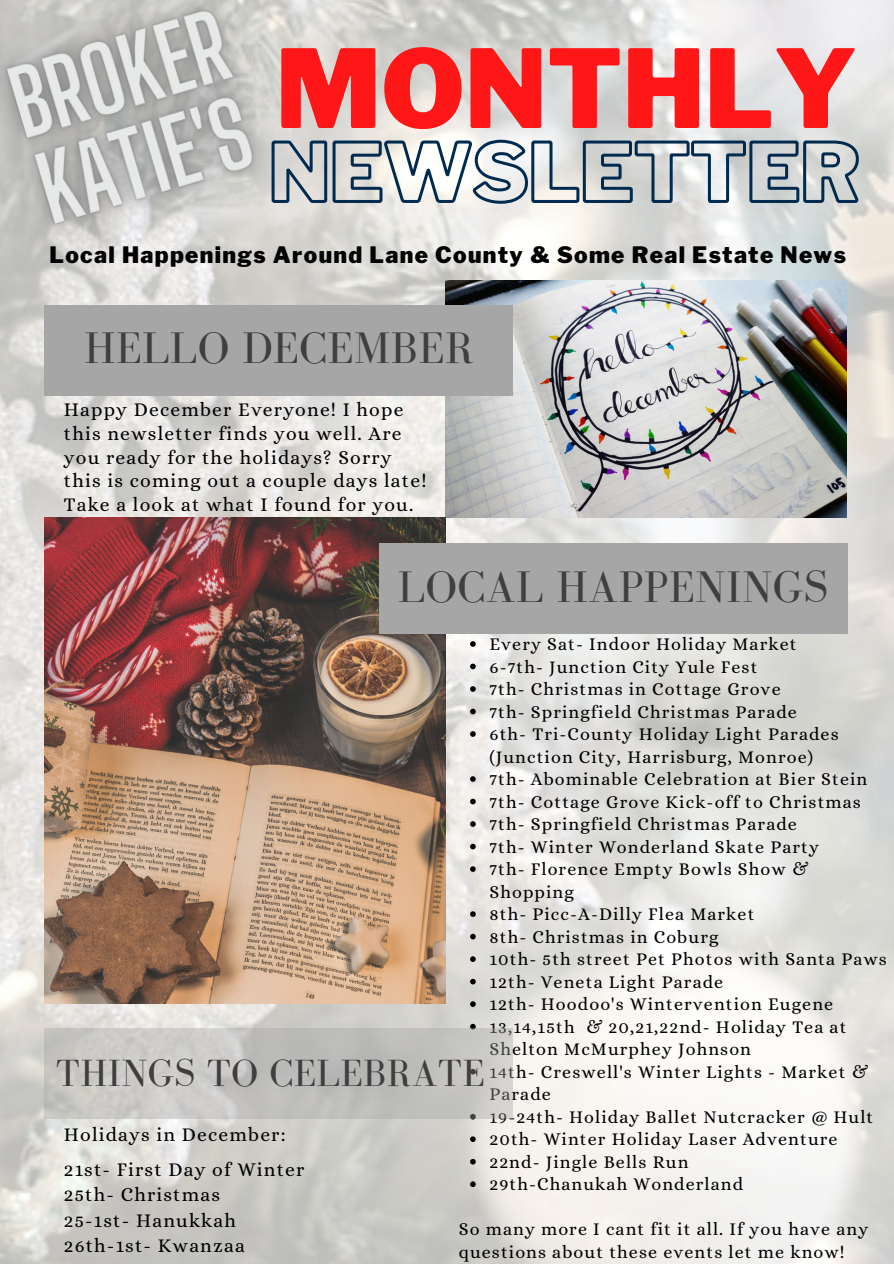
<style>
.page{position:relative;width:894px;height:1264px;background:#fff}
.page>*{position:absolute;margin:0;border:0;box-sizing:border-box;transform-origin:0 0}
.t1{font:900 107.55px "Libre Franklin";color:#ff1616}
.t2{font:45.45px "Bodoni FLF";letter-spacing:.01em;color:#403e3e}
.t3{font:39px "Bodoni FLF";letter-spacing:.01em;color:#403e3e}
.t4{font:900 22.5px "Libre Franklin";letter-spacing:.06em;color:#000}
.t5{font:19.5px/23.7px "Alice";letter-spacing:.06em;color:#000}
.t6{font:18px/22.5px "Alice";letter-spacing:.06em;color:#000}
</style>
<div class="page">
<img style="left:0;top:0;width:893px;height:1263px">
<img style="left:445px;top:280px;width:401px;height:237px">
<img style="left:45px;top:517px;width:400px;height:486px">
<div style="left:45px;top:305px;width:468px;height:90px;background:#a6a6a6"></div>
<div style="left:379px;top:543px;width:468px;height:90px;background:#a6a6a6"></div>
<img style="left:0;top:0;width:402px;height:379px">
<svg style="left:270px;top:138px;width:590px;height:67px"></svg>
<svg style="left:470px;top:641px;width:5px;height:5px"></svg>
<svg style="left:470px;top:663px;width:5px;height:6px"></svg>
<svg style="left:470px;top:686px;width:5px;height:5px"></svg>
<svg style="left:470px;top:708px;width:5px;height:6px"></svg>
<svg style="left:470px;top:731px;width:5px;height:5px"></svg>
<svg style="left:470px;top:776px;width:5px;height:5px"></svg>
<svg style="left:470px;top:798px;width:5px;height:6px"></svg>
<svg style="left:470px;top:821px;width:5px;height:5px"></svg>
<svg style="left:470px;top:843px;width:5px;height:6px"></svg>
<svg style="left:470px;top:866px;width:5px;height:5px"></svg>
<svg style="left:470px;top:911px;width:5px;height:5px"></svg>
<svg style="left:470px;top:933px;width:5px;height:6px"></svg>
<svg style="left:470px;top:956px;width:5px;height:5px"></svg>
<svg style="left:470px;top:978px;width:5px;height:6px"></svg>
<svg style="left:470px;top:1001px;width:5px;height:5px"></svg>
<svg style="left:470px;top:1023px;width:5px;height:5px"></svg>
<svg style="left:470px;top:1136px;width:5px;height:5px"></svg>
<svg style="left:470px;top:1158px;width:5px;height:6px"></svg>
<svg style="left:470px;top:1181px;width:5px;height:5px"></svg>
<svg style="left:45px;top:1028px;width:468px;height:90px;fill:#c4c2bf"></svg>
<p class="t1" style="left:276px;top:24px;width:582px">MONTHLY</p>
<h1 class="t4" style="left:50px;top:241px;width:797px">Local Happenings Around Lane County &amp; Some Real Estate News</h1>
<h5 class="t2" style="left:84px;top:323px;width:391px">HELLO DECEMBER</h5>
<h6 class="t5" style="left:64px;top:398px;width:364px">Happy December Everyone! I hope this newsletter finds you well. Are you ready for the holidays? Sorry this is coming out a couple days late!<br>Take a look at what I found for you.</h6>
<h3 class="t2" style="left:398px;top:562px;width:431px">LOCAL HAPPENINGS</h3>
<h4 class="t6" style="left:489px;top:633px;width:308px">Every Sat- Indoor Holiday Market</h4>
<p class="t6" style="left:489px;top:655px;width:269px">6-7th- Junction City Yule Fest</p>
<p class="t6" style="left:489px;top:678px;width:293px">7th- Christmas in Cottage Grove</p>
<p class="t6" style="left:489px;top:700px;width:309px">7th- Springfield Christmas Parade</p>
<h4 class="t6" style="left:489px;top:723px;width:350px">6th- Tri-County Holiday Light Parades (Junction City, Harrisburg, Monroe)</h4>
<p class="t6" style="left:489px;top:768px;width:379px">7th- Abominable Celebration at Bier Stein</p>
<p class="t6" style="left:489px;top:790px;width:373px">7th- Cottage Grove Kick-off to Christmas</p>
<p class="t6" style="left:489px;top:813px;width:309px">7th- Springfield Christmas Parade</p>
<p class="t6" style="left:489px;top:835px;width:331px">7th- Winter Wonderland Skate Party</p>
<p class="t6" style="left:489px;top:858px;width:320px">7th- Florence Empty Bowls Show &amp;<br>Shopping</p>
<p class="t6" style="left:489px;top:903px;width:266px">8th- Picc-A-Dilly Flea Market</p>
<p class="t6" style="left:489px;top:925px;width:230px">8th- Christmas in Coburg</p>
<p class="t6" style="left:489px;top:948px;width:399px">10th- 5th street Pet Photos with Santa Paws</p>
<p class="t6" style="left:489px;top:970px;width:235px">12th- Veneta Light Parade</p>
<p class="t6" style="left:489px;top:993px;width:345px">12th- Hoodoo's Wintervention Eugene</p>
<p class="t6" style="left:489px;top:1015px;width:358px">13,14,15th &amp; 20,21,22nd- Holiday Tea at<br>Shelton McMurphey Johnson</p>
<p class="t6" style="left:489px;top:1060px;width:380px">14th- Creswell's Winter Lights - Market &amp;<br>Parade</p>
<p class="t6" style="left:489px;top:1105px;width:385px">19-24th- Holiday Ballet Nutcracker @ Hult</p>
<p class="t6" style="left:489px;top:1128px;width:349px">20th- Winter Holiday Laser Adventure</p>
<p class="t6" style="left:489px;top:1150px;width:200px">22nd- Jingle Bells Run</p>
<p class="t6" style="left:489px;top:1173px;width:255px">29th-Chanukah Wonderland</p>
<p class="t6" style="left:458px;top:1218px;width:411px">So many more I cant fit it all. If you have any questions about these events let me know!</p>
<p class="t3" style="left:56px;top:1052px;width:430px">THINGS TO CELEBRATE</p>
<p class="t5" style="left:64px;top:1122px;width:223px">Holidays in December:</p>
<p class="t5" style="left:64px;top:1157px;width:242px">21st- First Day of Winter</p>
<p class="t5" style="left:64px;top:1182px;width:158px">25th- Christmas</p>
<p class="t5" style="left:64px;top:1208px;width:173px">25-1st- Hanukkah</p>
<p class="t5" style="left:64px;top:1233px;width:182px">26th-1st- Kwanzaa</p>
</div>
